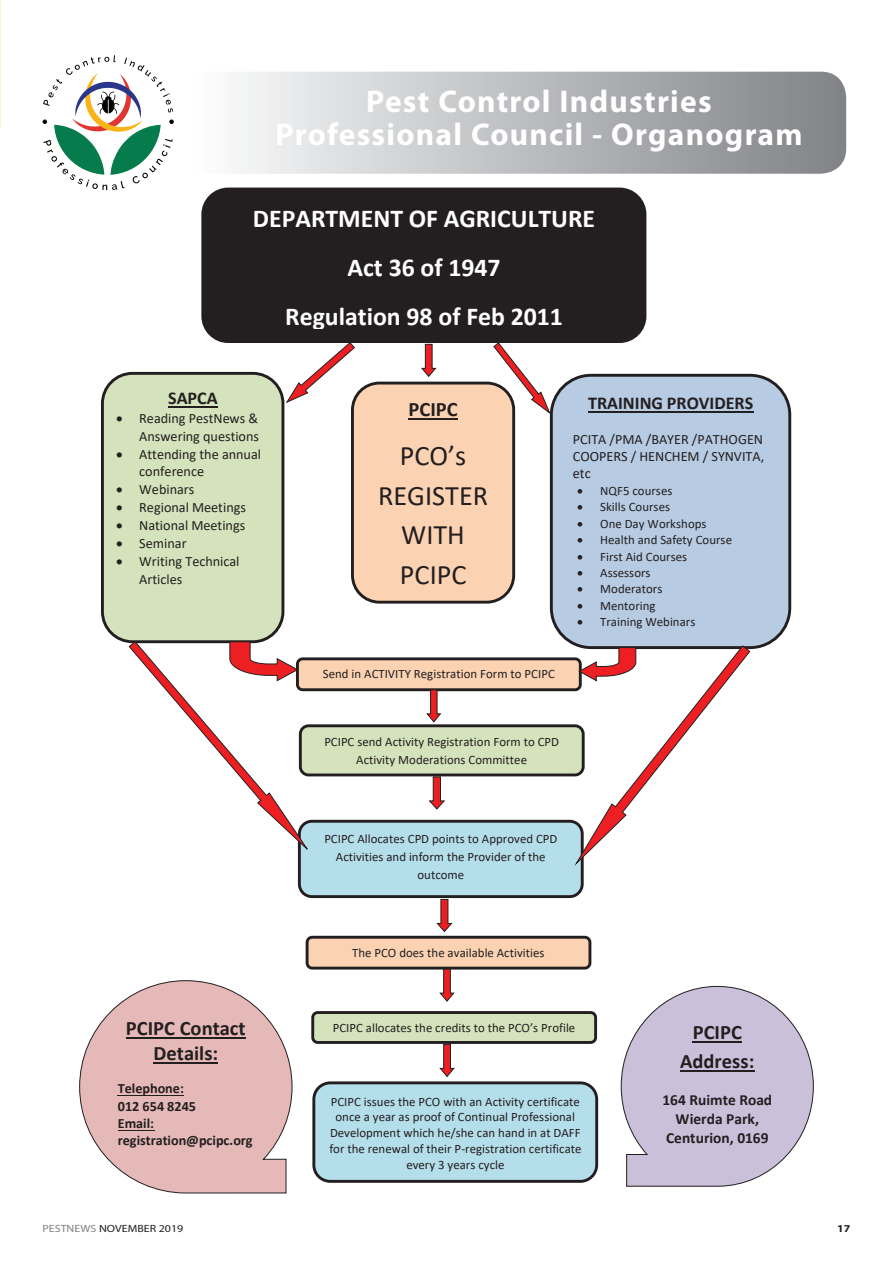
<style>
.page{position:relative;width:893px;height:1263px;background:#fff}
.page>*{position:absolute;margin:0;border:0;box-sizing:border-box;transform-origin:0 0}
.t1{font:700 31.5px/33px "Myriad Pro";letter-spacing:.04em;color:#fff;text-align:center}
.t2{font:28.2px/39.8px "Calibri";color:#231f20;text-align:center}
.t3{font:700 25.8px/49.1px "Calibri";color:#fff;text-align:center}
.t4{font:700 20.55px/25px "Calibri";color:#231f20;text-align:center}
.t5{font:700 18px "Calibri";color:#231f20}
.t6{font:700 15.45px/18.9px "Calibri";color:#231f20;text-align:center}
.t7{font:14.25px/17.2px "Calibri";color:#231f20}
.t8{font:700 14.25px/17.2px "Calibri";letter-spacing:-.005em;color:#231f20}
.t9{font:12.75px/15.8px "Calibri";color:#231f20;text-align:center}
.t10{font:10.5px "Myriad Pro";color:#231f20;scale:1.14 1}
.t11{font:700 10.5px "Myriad Pro";color:#231f20;scale:1.14 1}
.s1{color:#808285}
</style>
<div class="page">
<svg style="left:241px;top:72px;width:605px;height:102px;background:#b9babd"></svg>
<div style="left:201px;top:188px;width:445px;height:155px;background:#231f20;border:3px solid #231f20;border-radius:25px"></div>
<div style="left:101px;top:372px;width:183px;height:271px;background:#d5e3bc;border:3px solid #231f20;border-radius:30px"></div>
<hr style="left:168px;top:406px;width:50px;height:2px;background:#231f20">
<div style="left:351px;top:382px;width:164px;height:222px;background:#fbd3b3;border:3px solid #231f20;border-radius:27px"></div>
<hr style="left:409px;top:418px;width:49px;height:1px;background:#231f20">
<div style="left:550px;top:374px;width:241px;height:275px;background:#b7cbe3;border:3px solid #231f20;border-radius:40px"></div>
<hr style="left:588px;top:411px;width:165px;height:1px;background:#231f20">
<div style="left:296px;top:657px;width:286px;height:34px;background:#fbd3b3;border:3px solid #231f20;border-radius:5px"></div>
<div style="left:299px;top:724px;width:286px;height:52px;background:#d5e3bc;border:3px solid #231f20;border-radius:8px"></div>
<div style="left:298px;top:820px;width:286px;height:78px;background:#b5deeb;border:3px solid #231f20;border-radius:13px"></div>
<div style="left:306px;top:936px;width:285px;height:33px;background:#fbd3b3;border:3px solid #231f20;border-radius:5px"></div>
<div style="left:311px;top:1011px;width:286px;height:33px;background:#d5e3bc;border:3px solid #231f20;border-radius:5px"></div>
<div style="left:312px;top:1081px;width:286px;height:102px;background:#b5deeb;border:3px solid #231f20;border-radius:16px"></div>
<svg style="left:284px;top:341px;width:72px;height:63px"></svg>
<svg style="left:492px;top:342px;width:60px;height:74px"></svg>
<svg style="left:421px;top:343px;width:16px;height:34px"></svg>
<svg style="left:572px;top:645px;width:179px;height:224px"></svg>
<svg style="left:128px;top:640px;width:185px;height:216px"></svg>
<svg style="left:425px;top:689px;width:17px;height:34px"></svg>
<svg style="left:427px;top:776px;width:18px;height:34px"></svg>
<svg style="left:435px;top:898px;width:18px;height:35px"></svg>
<svg style="left:438px;top:968px;width:17px;height:34px"></svg>
<svg style="left:438px;top:1043px;width:17px;height:34px"></svg>
<svg style="left:79px;top:980px;width:214px;height:214px;fill:#e5b9b7"></svg>
<hr style="left:126px;top:1037px;width:120px;height:2px;background:#231f20">
<hr style="left:154px;top:1062px;width:64px;height:2px;background:#231f20">
<hr style="left:118px;top:1095px;width:66px;height:1px;background:#231f20">
<hr style="left:118px;top:1129px;width:36px;height:1px;background:#231f20">
<svg style="left:620px;top:985px;width:194px;height:202px"></svg>
<hr style="left:693px;top:1041px;width:49px;height:2px;background:#231f20">
<hr style="left:680px;top:1070px;width:75px;height:2px;background:#231f20">
<svg style="left:43px;top:55px;width:131px;height:135px"></svg>
<h1 class="t1" style="left:275px;top:84px;width:529px">Pest Control Industries<br>Professional Council - Organogram</h1>
<h3 class="t3" style="left:253px;top:193px;width:344px">DEPARTMENT OF AGRICULTURE<br>Act 36 of 1947<br>Regulation 98 of Feb 2011</h3>
<h3 class="t5" style="left:168px;top:386px;width:51px">SAPCA</h3>
<p class="t7" style="left:116px;top:410px;width:145px;text-align:right">• Reading PestNews &amp;<br>Answering questions</p>
<p class="t7" style="left:139px;top:445px;width:123px;text-indent:-23px">• Attending the annual conference</p>
<p class="t7" style="left:116px;top:480px;width:80px">• Webinars</p>
<p class="t7" style="left:116px;top:498px;width:131px">• Regional Meetings</p>
<p class="t7" style="left:116px;top:516px;width:131px">• National Meetings</p>
<p class="t7" style="left:116px;top:534px;width:72px">• Seminar</p>
<p class="t7" style="left:139px;top:553px;width:102px;text-indent:-23px">• Writing Technical<br>Articles</p>
<h3 class="t4" style="left:126px;top:1015px;width:121px">PCIPC Contact<br>Details:</h3>
<p class="t8" style="left:118px;top:1080px;width:136px">Telephone:<br>012 654 8245<br>Email: registration@pcipc.org</p>
<h3 class="t4" style="left:409px;top:396px;width:51px">PCIPC</h3>
<h2 class="t2" style="left:378px;top:435px;width:112px">PCO’s<br>REGISTER<br>WITH<br>PCIPC</h2>
<p class="t9" style="left:323px;top:666px;width:233px">Send in ACTIVITY Registration Form to PCIPC</p>
<h3 class="t5" style="left:588px;top:390px;width:167px">TRAINING PROVIDERS</h3>
<p class="t7" style="left:573px;top:430px;width:193px;text-align:justify">PCITA /PMA /BAYER /PATHOGEN COOPERS / HENCHEM / SYNVITA, etc</p>
<p class="t9" style="left:577px;top:483px;width:97px">• NQF5 courses</p>
<p class="t9" style="left:577px;top:499px;width:94px">• Skills Courses</p>
<p class="t9" style="left:577px;top:515px;width:131px">• One Day Workshops</p>
<p class="t9" style="left:577px;top:532px;width:156px">• Health and Safety Course</p>
<p class="t9" style="left:577px;top:548px;width:112px">• First Aid Courses</p>
<p class="t9" style="left:577px;top:565px;width:75px">• Assessors</p>
<p class="t9" style="left:577px;top:581px;width:87px">• Moderators</p>
<p class="t9" style="left:577px;top:597px;width:80px">• Mentoring</p>
<p class="t9" style="left:577px;top:614px;width:120px">• Training Webinars</p>
<p class="t9" style="left:324px;top:733px;width:236px;line-height:17.9px">PCIPC send Activity Registration Form to CPD<br>Activity Moderations Committee</p>
<p class="t9" style="left:324px;top:829px;width:235px;line-height:18px">PCIPC Allocates CPD points to Approved CPD<br>Activities and inform the Provider of the outcome</p>
<p class="t9" style="left:352px;top:944px;width:194px">The PCO does the available Activities</p>
<p class="t9" style="left:333px;top:1019px;width:244px">PCIPC allocates the credits to the PCO’s Profile</p>
<p class="t9" style="left:329px;top:1093px;width:254px">PCIPC issues the PCO with an Activity certificate once a year as proof of Continual Professional Development which he/she can hand in at DAFF for the renewal of their P-registration certificate every 3 years cycle</p>
<h3 class="t4" style="left:680px;top:1017px;width:76px;line-height:29.1px">PCIPC<br>Address:</h3>
<p class="t6" style="left:662px;top:1090px;width:111px">164 Ruimte Road<br>Wierda Park,<br>Centurion, 0169</p>
<p class="t10" style="left:43px;top:1222px;width:125px"><span class="s1">PESTNEWS</span> NOVEMBER 2019</p>
<p class="t11" style="left:837px;top:1221px;width:13px">17</p>
</div>
